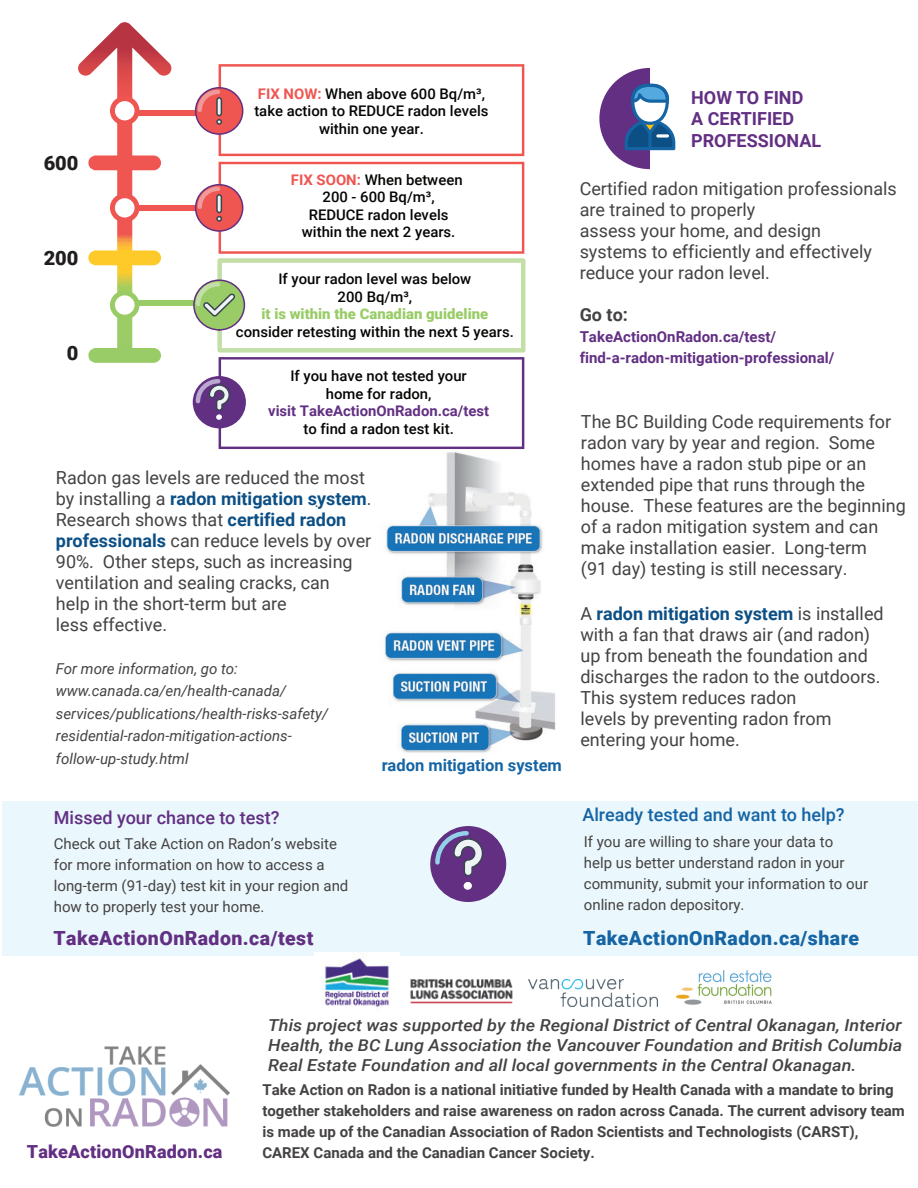
<style>
.page{position:relative;width:918px;height:1188px;background:#fff}
.page>*{position:absolute;margin:0;border:0;box-sizing:border-box;transform-origin:0 0}
.t1{font:900 19.8px "Roboto";color:#201d1e}
.t2{font:900 19.5px "Roboto";letter-spacing:.025em;color:#1564a4}
.t3{font:900 19.5px "Roboto";letter-spacing:.025em;color:#622f83}
.t4{font:18px/21px "Roboto";color:#454242}
.t5{font:700 18px/21.6px "Roboto";color:#622f83}
.t6{font:500 18px "Roboto";color:#1564a4}
.t7{font:500 18px "Roboto";color:#622f83}
.t8{font:900 18px "Roboto";letter-spacing:.01em;color:#622f83}
.t9{font:700 18px "Roboto";color:#454242}
.t10{font:italic 500 16.5px/19.8px "Roboto";color:#454242;text-align:justify;scale:1.09 1}
.t11{font:700 16.5px "Roboto";color:#1564a4}
.t12{font:700 15px/21px "Roboto";color:#454242}
.t13{font:15px/21px "Roboto";color:#454242}
.t14{font:italic 15px/22.5px "Roboto";color:#454242}
.t15{font:700 15px/21px "Roboto";color:#622f83}
.t16{font:500 14.7px/17.5px "Roboto";color:#050504;text-align:center}
.t17{font:900 14.7px "Roboto";color:#9c6}
.t18{font:700 14.7px "Roboto";color:#623082}
.s1{font-weight:700;color:#ef5551}
.s2{font-weight:700;color:#0c4f85}
</style>
<div class="page">
<img style="left:384px;top:441px;width:172px;height:312px">
<img style="left:20px;top:1046px;width:210px;height:81px">
<svg style="left:599px;top:68px;width:76px;height:101px"></svg>
<svg style="left:656px;top:134px;width:13px;height:4px"></svg>
<svg style="left:648px;top:131px;width:4px;height:19px"></svg>
<div style="left:2px;top:801px;width:916px;height:155px;background:#eaf7fc"></div>
<div style="left:431px;top:827px;width:74px;height:74px;background:#622f83;border-radius:50%"></div>
<div style="left:430px;top:826px;width:76px;height:76px;border:2px solid #622f83;border-radius:50%"></div>
<div style="left:464px;top:882px;width:8px;height:8px;background:#fff;border-radius:50%"></div>
<svg style="left:433px;top:829px;width:51px;height:48px"></svg>
<div style="left:125px;top:300px;width:94px;height:5px;background:#9c6"></div>
<div style="left:125px;top:205px;width:94px;height:5px;background:#ef5551"></div>
<div style="left:125px;top:110px;width:94px;height:6px;background:#ef5551"></div>
<div style="left:217px;top:258px;width:309px;height:95px;border:4px solid #c3dfa7"></div>
<div style="left:88px;top:348px;width:73px;height:15px;background:#9c6;border-radius:7px"></div>
<svg style="left:195px;top:64px;width:329px;height:92px"></svg>
<svg style="left:193px;top:357px;width:331px;height:92px"></svg>
<svg style="left:193px;top:279px;width:52px;height:52px"></svg>
<svg style="left:194px;top:280px;width:43px;height:38px"></svg>
<svg style="left:195px;top:162px;width:329px;height:92px"></svg>
<svg style="left:78px;top:22px;width:94px;height:338px"></svg>
<img style="left:410px;top:979px;width:103px;height:25px">
<img style="left:528px;top:980px;width:130px;height:26px">
<img style="left:676px;top:971px;width:95px;height:33px">
<img style="left:315px;top:953px;width:85px;height:60px">
<p class="t1" style="left:44px;top:149px;width:36px">600</p>
<p class="t1" style="left:44px;top:244px;width:36px">200</p>
<p class="t1" style="left:67px;top:339px;width:13px">0</p>
<p class="t16" style="left:254px;top:84px;width:236px"><span class="s1">FIX NOW:</span> When above 600 Bq/m³, take action to REDUCE radon levels within one year.</p>
<p class="t16" style="left:291px;top:170px;width:173px"><span class="s1">FIX SOON:</span> When between<br>200 - 600 Bq/m³,<br>REDUCE radon levels within the next 2 years.</p>
<p class="t16" style="left:278px;top:270px;width:194px">If your radon level was below<br>200 Bq/m³,</p>
<p class="t17" style="left:262px;top:304px;width:228px">it is within the Canadian guideline</p>
<p class="t16" style="left:236px;top:322px;width:279px">consider retesting within the next 5 years.</p>
<p class="t16" style="left:290px;top:367px;width:178px">If you have not tested your home for radon,</p>
<p class="t18" style="left:268px;top:401px;width:222px">visit TakeActionOnRadon.ca/test</p>
<p class="t16" style="left:303px;top:419px;width:152px">to find a radon test kit.</p>
<p class="t4" style="left:56px;top:466px;width:317px">Radon gas levels are reduced the most by installing a <span class="s2">radon mitigation system</span>.<br>Research shows that <span class="s2">certified radon professionals</span> can reduce levels by over 90%. Other steps, such as increasing ventilation and sealing cracks, can<br>help in the short-term but are<br>less effective.</p>
<p class="t13" style="left:315px;top:491px;width:5px">.</p>
<p class="t14" style="left:56px;top:657px;width:274px">For more information, go to: www.canada.ca/en/health-canada/ services/publications/health-risks-safety/ residential-radon-mitigation-actions&shy;follow-up-study.html</p>
<p class="t11" style="left:382px;top:754px;width:182px">radon mitigation system</p>
<p class="t7" style="left:54px;top:805px;width:227px">Missed your chance to test?</p>
<p class="t5" style="left:691px;top:86px;width:132px">HOW TO FIND<br>A CERTIFIED<br>PROFESSIONAL</p>
<p class="t4" style="left:580px;top:177px;width:319px">Certified radon mitigation professionals are trained to properly<br>assess your home, and design<br>systems to efficiently and effectively reduce your radon level.</p>
<p class="t9" style="left:580px;top:302px;width:50px">Go to:</p>
<p class="t15" style="left:580px;top:326px;width:256px">TakeActionOnRadon.ca/test/ find-a-radon-mitigation-professional/</p>
<p class="t4" style="left:581px;top:410px;width:326px">The BC Building Code requirements for radon vary by year and region. Some homes have a radon stub pipe or an extended pipe that runs through the house. These features are the beginning of a radon mitigation system and can make installation easier. Long-term<br>(91 day) testing is still necessary.</p>
<p class="t4" style="left:580px;top:602px;width:305px">A <span class="s2">radon mitigation system</span> is installed with a fan that draws air (and radon) up from beneath the foundation and discharges the radon to the outdoors.<br>This system reduces radon<br>levels by preventing radon from entering your home.</p>
<p class="t6" style="left:582px;top:802px;width:264px">Already tested and want to help?</p>
<p class="t13" style="left:54px;top:832px;width:296px">Check out Take Action on Radon’s website for more information on how to access a long-term (91-day) test kit in your region and how to properly test your home.</p>
<p class="t13" style="left:584px;top:831px;width:286px">If you are willing to share your data to<br>help us better understand radon in your community, submit your information to our online radon depository.</p>
<p class="t3" style="left:53px;top:925px;width:261px">TakeActionOnRadon.ca/test</p>
<p class="t2" style="left:583px;top:925px;width:277px">TakeActionOnRadon.ca/share</p>
<p class="t8" style="left:27px;top:1139px;width:197px">TakeActionOnRadon.ca</p>
<p class="t10" style="left:268px;top:1015px;width:583px">This project was supported by the Regional District of Central Okanagan, Interior Health, the BC Lung Association the Vancouver Foundation and British Columbia Real Estate Foundation and all local governments in the Central Okanagan.</p>
<p class="t12" style="left:262px;top:1079px;width:644px">Take Action on Radon is a national initiative funded by Health Canada with a mandate to bring together stakeholders and raise awareness on radon across Canada. The current advisory team is made up of the Canadian Association of Radon Scientists and Technologists (CARST), CAREX Canada and the Canadian Cancer Society.</p>
</div>
